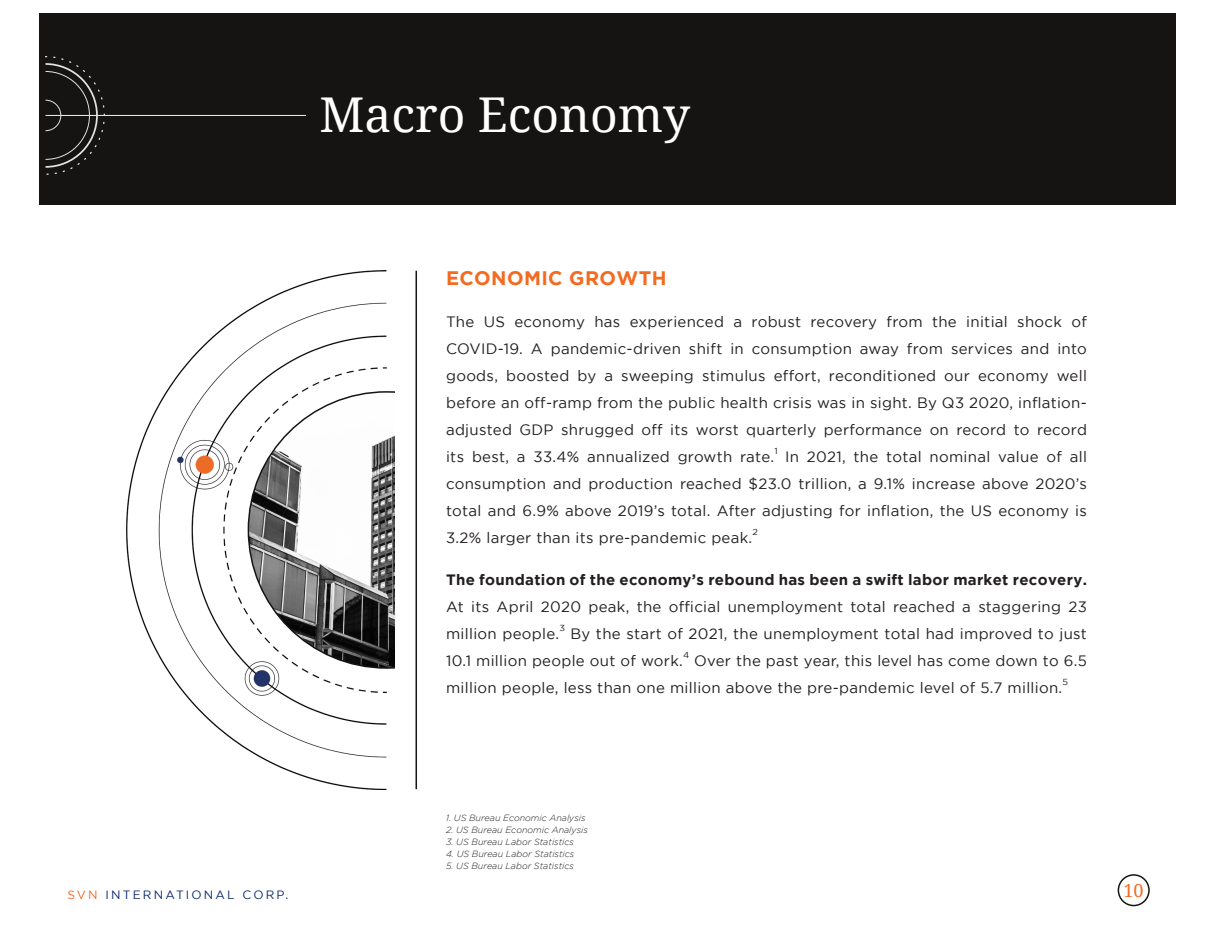
<style>
.page{position:relative;width:1215px;height:945px;background:#fff}
.page>*{position:absolute;margin:0;border:0;box-sizing:border-box;transform-origin:0 0}
.chapter_heads{font:48px "Noto Serif";color:#fff}
.Ebook_intro{font:700 19.5px "Gotham";letter-spacing:.02em;color:#f36a21}
.t1{font:18px "Noto Serif";color:#f26b26}
.Ebook_intro-2{font:15px/27px "Gotham";letter-spacing:.02em;color:#231f20;text-align:justify}
.Ebook_subtitle{font:12px "Gotham";letter-spacing:.18em;color:#09286d}
.t2{font:italic 300 9px "Gotham";color:#231f20}
.Ebook_intro-3{font:8.7px "Gotham";color:#231f20;scale:1.05 1}
.s1{color:#f36a21}
.s2{font-weight:700}
</style>
<div class="page">
<img style="left:248px;top:392px;width:277px;height:276px;border-radius:138px">
<div style="left:395px;top:262px;width:144px;height:536px;background:#fff"></div>
<img style="left:127px;top:271px;width:259px;height:518px">
<hr style="left:416px;top:271px;width:1px;height:518px;background:#151413">
<div style="left:1118px;top:874px;width:32px;height:32px;border:2px solid #151413;border-radius:50%"></div>
<div style="left:39px;top:14px;width:1137px;height:191px;background:#151413"></div>
<hr style="left:45px;top:115px;width:261px;height:1px;background:#f0f1f1">
<svg style="left:45px;top:56px;width:61px;height:119px"></svg>
<p class="chapter_heads" style="left:320px;top:82px;width:372px">Macro Economy</p>
<p class="Ebook_subtitle" style="left:68px;top:888px;width:222px"><span class="s1">SVN</span> INTERNATIONAL CORP.</p>
<p class="Ebook_intro" style="left:446px;top:267px;width:222px">ECONOMIC GROWTH</p>
<p class="Ebook_intro-2" style="left:446px;top:308px;width:642px">The US economy has experienced a robust recovery from the initial shock of COVID-19. A pandemic-driven shift in consumption away from services and into goods, boosted by a sweeping stimulus effort, reconditioned our economy well before an off-ramp from the public health crisis was in sight. By Q3 2020, inflation&shy;adjusted GDP shrugged off its worst quarterly performance on record to record its best, a 33.4% annualized growth rate.</p>
<p class="Ebook_intro-3" style="left:774px;top:446px;width:5px">1</p>
<p class="Ebook_intro-2" style="left:446px;top:443px;width:642px;text-indent:339px">In 2021, the total nominal value of all consumption and production reached $23.0 trillion, a 9.1% increase above 2020’s total and 6.9% above 2019’s total. After adjusting for inflation, the US economy is 3.2% larger than its pre-pandemic peak.</p>
<p class="Ebook_intro-3" style="left:753px;top:527px;width:7px">2</p>
<p class="Ebook_intro-2" style="left:446px;top:566px;width:642px"><span class="s2">The foundation of the economy’s rebound has been a swift labor market recovery.<br></span>At its April 2020 peak, the official unemployment total reached a staggering 23 million people.</p>
<p class="Ebook_intro-3" style="left:559px;top:623px;width:7px">3</p>
<p class="Ebook_intro-2" style="left:446px;top:620px;width:642px;text-indent:124px">By the start of 2021, the unemployment total had improved to just<br>10.1 million people out of work.</p>
<p class="Ebook_intro-3" style="left:683px;top:650px;width:7px">4</p>
<p class="Ebook_intro-2" style="left:446px;top:647px;width:642px;text-indent:248px">Over the past year, this level has come down to 6.5 million people, less than one million above the pre-pandemic level of 5.7 million.</p>
<p class="Ebook_intro-3" style="left:1063px;top:677px;width:7px">5</p>
<p class="t2" style="left:446px;top:813px;width:141px">1. US Bureau Economic Analysis</p>
<p class="t2" style="left:446px;top:825px;width:143px">2. US Bureau Economic Analysis</p>
<p class="t2" style="left:446px;top:837px;width:129px">3. US Bureau Labor Statistics</p>
<p class="t2" style="left:446px;top:849px;width:130px">4. US Bureau Labor Statistics</p>
<p class="t2" style="left:446px;top:861px;width:129px">5. US Bureau Labor Statistics</p>
<p class="t1" style="left:1123px;top:878px;width:22px">10</p>
</div>
